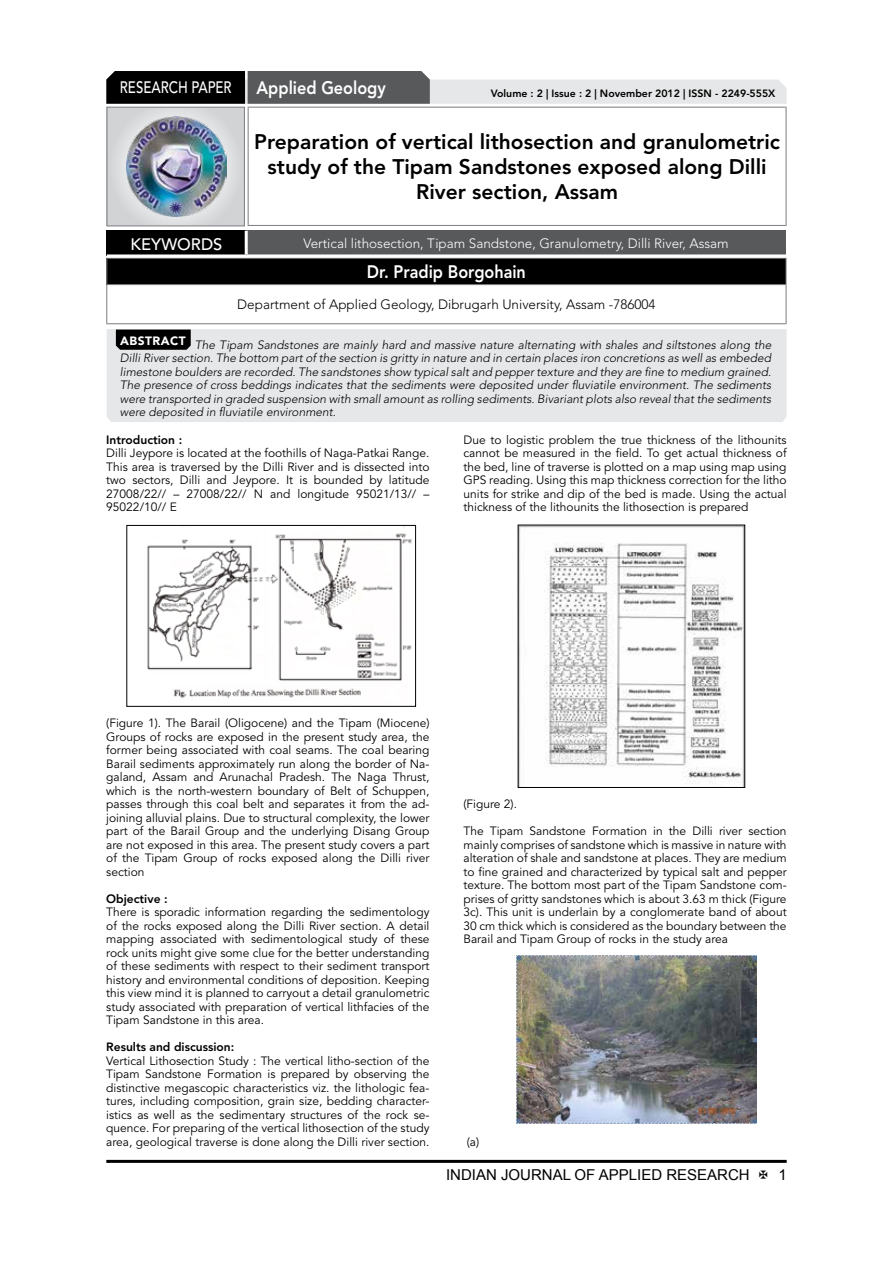
<style>
.page{position:relative;width:893px;height:1263px;background:#fff}
.page>*{position:absolute;margin:0;border:0;box-sizing:border-box;transform-origin:0 0}
.t1{font:800 21px/25.2px "Avenir LT Std";color:#000;text-align:center}
.t2{font:800 18px "Avenir LT Std";color:#fff;scale:.9 1}
.t3{font:500 16.5px "Avenir LT Std";color:#fff;scale:.8 1}
.t4{font:500 16.5px "Avenir LT Std";color:#fff}
.t5{font:15px "Arial";color:#000}
.t6{font:300 13.5px "Avenir LT Std";color:#fff}
.t7{font:300 13.5px "Avenir LT Std";color:#000}
.t8{font:12px/13.5px "Avenir LT Std";color:#000;text-align:justify}
.t9{font:italic 300 12px/13.5px "Avenir LT Std";color:#000;text-align:justify}
.t10{font:800 12px "Avenir LT Std";color:#000}
.t11{font:800 10.5px "Avenir LT Std";color:#000}
</style>
<div class="page">
<hr style="left:106px;top:1160px;width:681px;height:3px;background:#000">
<div style="left:107px;top:107px;width:137px;height:119px;background:linear-gradient(to right,#d8dadb,#d9dadb)"></div>
<div style="left:106px;top:107px;width:139px;height:119px;border:1px solid #808285"></div>
<img style="left:127px;top:117px;width:99px;height:99px">
<svg style="left:106px;top:71px;width:681px;height:33px;background:#959697"></svg>
<hr style="left:248px;top:107px;width:539px;height:1px;background:#808285">
<hr style="left:248px;top:108px;width:1px;height:117px;background:#808285">
<hr style="left:785px;top:108px;width:2px;height:117px;background:#808285">
<hr style="left:248px;top:225px;width:539px;height:1px;background:#808285">
<div style="left:107px;top:258px;width:679px;height:27px;background:#000"></div>
<hr style="left:106px;top:258px;width:681px;height:1px;background:#808285">
<svg style="left:106px;top:259px;width:1px;height:25px"></svg>
<hr style="left:785px;top:259px;width:2px;height:25px;background:#808285">
<hr style="left:106px;top:284px;width:681px;height:1px;background:#808285">
<hr style="left:106px;top:285px;width:1px;height:38px;background:#808285">
<hr style="left:785px;top:285px;width:2px;height:38px;background:#808285">
<hr style="left:106px;top:323px;width:681px;height:1px;background:#808285">
<div style="left:107px;top:329px;width:680px;height:93px;background:#e6e7e8"></div>
<svg style="left:116px;top:330px;width:75px;height:20px"></svg>
<div style="left:107px;top:231px;width:139px;height:25px;background:#000"></div>
<div style="left:246px;top:231px;width:540px;height:25px;background:#58595b"></div>
<hr style="left:245px;top:231px;width:3px;height:23px;background:#fff">
<hr style="left:107px;top:254px;width:139px;height:3px;background:#fff">
<hr style="left:246px;top:254px;width:540px;height:3px;background:#fff">
<img style="left:147px;top:527px;width:265px;height:172px">
<div style="left:126px;top:525px;width:290px;height:182px;border:1px solid #000"></div>
<img style="left:520px;top:527px;width:223px;height:259px">
<div style="left:518px;top:525px;width:227px;height:263px;border:1px solid #000"></div>
<img style="left:516px;top:956px;width:240px;height:167px">
<h3 class="t3" style="left:120px;top:78px;width:139px">RESEARCH PAPER</h3>
<h2 class="t2" style="left:257px;top:77px;width:145px">Applied Geology</h2>
<p class="t11" style="left:491px;top:87px;width:286px">Volume : 2 | Issue : 2 | November 2012 | ISSN - 2249-555X</p>
<h1 class="t1" style="left:254px;top:129px;width:527px">Preparation of vertical lithosection and granulometric study of the Tipam Sandstones exposed along Dilli<br>River section, Assam</h1>
<h3 class="t4" style="left:131px;top:234px;width:93px">KEYWORDS</h3>
<p class="t6" style="left:303px;top:236px;width:427px">Vertical lithosection, Tipam Sandstone, Granulometry, Dilli River, Assam</p>
<h2 class="t2" style="left:367px;top:261px;width:178px">Dr. Pradip Borgohain</h2>
<p class="t7" style="left:237px;top:297px;width:420px">Department of Applied Geology, Dibrugarh University, Assam -786004</p>
<p class="t9" style="left:120px;top:338px;width:653px"><sup>ABSTRACT</sup> The Tipam Sandstones are mainly hard and massive nature alternating with shales and siltstones along the Dilli River section. The bottom part of the section is gritty in nature and in certain places iron concretions as well as embeded limestone boulders are recorded. The sandstones show typical salt and pepper texture and they are fine to medium grained.<br>The presence of cross beddings indicates that the sediments were deposited under fluviatile environment. The sediments were transported in graded suspension with small amount as rolling sediments. Bivariant plots also reveal that the sediments were deposited in fluviatile environment.</p>
<p class="t10" style="left:106px;top:433px;width:77px">Introduction :</p>
<p class="t8" style="left:106px;top:447px;width:325px">Dilli Jeypore is located at the foothills of Naga-Patkai Range.<br>This area is traversed by the Dilli River and is dissected into two sectors, Dilli and Jeypore. It is bounded by latitude 27008/22// – 27008/22// N and longitude 95021/13// – 95022/10// E</p>
<p class="t8" style="left:463px;top:433px;width:325px">Due to logistic problem the true thickness of the lithounits cannot be measured in the field. To get actual thickness of the bed, line of traverse is plotted on a map using map using GPS reading. Using this map thickness correction for the litho units for strike and dip of the bed is made. Using the actual thickness of the lithounits the lithosection is prepared</p>
<p class="t8" style="left:106px;top:717px;width:325px">(Figure 1). The Barail (Oligocene) and the Tipam (Miocene)<br>Groups of rocks are exposed in the present study area, the former being associated with coal seams. The coal bearing Barail sediments approximately run along the border of Na&shy;galand, Assam and Arunachal Pradesh. The Naga Thrust, which is the north-western boundary of Belt of Schuppen, passes through this coal belt and separates it from the ad&shy;joining alluvial plains. Due to structural complexity, the lower part of the Barail Group and the underlying Disang Group are not exposed in this area. The present study covers a part of the Tipam Group of rocks exposed along the Dilli river section</p>
<p class="t10" style="left:106px;top:892px;width:63px">Objective :</p>
<p class="t8" style="left:106px;top:906px;width:325px">There is sporadic information regarding the sedimentology of the rocks exposed along the Dilli River section. A detail mapping associated with sedimentological study of these rock units might give some clue for the better understanding of these sediments with respect to their sediment transport history and environmental conditions of deposition. Keeping this view mind it is planned to carryout a detail granulometric study associated with preparation of vertical lithfacies of the Tipam Sandstone in this area.</p>
<p class="t10" style="left:106px;top:1040px;width:129px">Results and discussion:</p>
<p class="t8" style="left:106px;top:1054px;width:325px">Vertical Lithosection Study : The vertical litho-section of the Tipam Sandstone Formation is prepared by observing the distinctive megascopic characteristics viz. the lithologic fea&shy;tures, including composition, grain size, bedding character&shy;istics as well as the sedimentary structures of the rock se&shy;quence. For preparing of the vertical lithosection of the study area, geological traverse is done along the Dilli river section.</p>
<p class="t8" style="left:463px;top:798px;width:55px">(Figure 2).</p>
<p class="t8" style="left:463px;top:825px;width:325px">The Tipam Sandstone Formation in the Dilli river section mainly comprises of sandstone which is massive in nature with alteration of shale and sandstone at places. They are medium to fine grained and characterized by typical salt and pepper texture. The bottom most part of the Tipam Sandstone com&shy;prises of gritty sandstones which is about 3.63 m thick (Figure 3c). This unit is underlain by a conglomerate band of about 30 cm thick which is considered as the boundary between the Barail and Tipam Group of rocks in the study area</p>
<p class="t8" style="left:467px;top:1135px;width:14px">(a)</p>
<p class="t5" style="left:446px;top:1164px;width:305px">INDIAN JOURNAL OF APPLIED RESEARCH</p>
<p class="t5" style="left:778px;top:1164px;width:10px">1</p>
</div>
